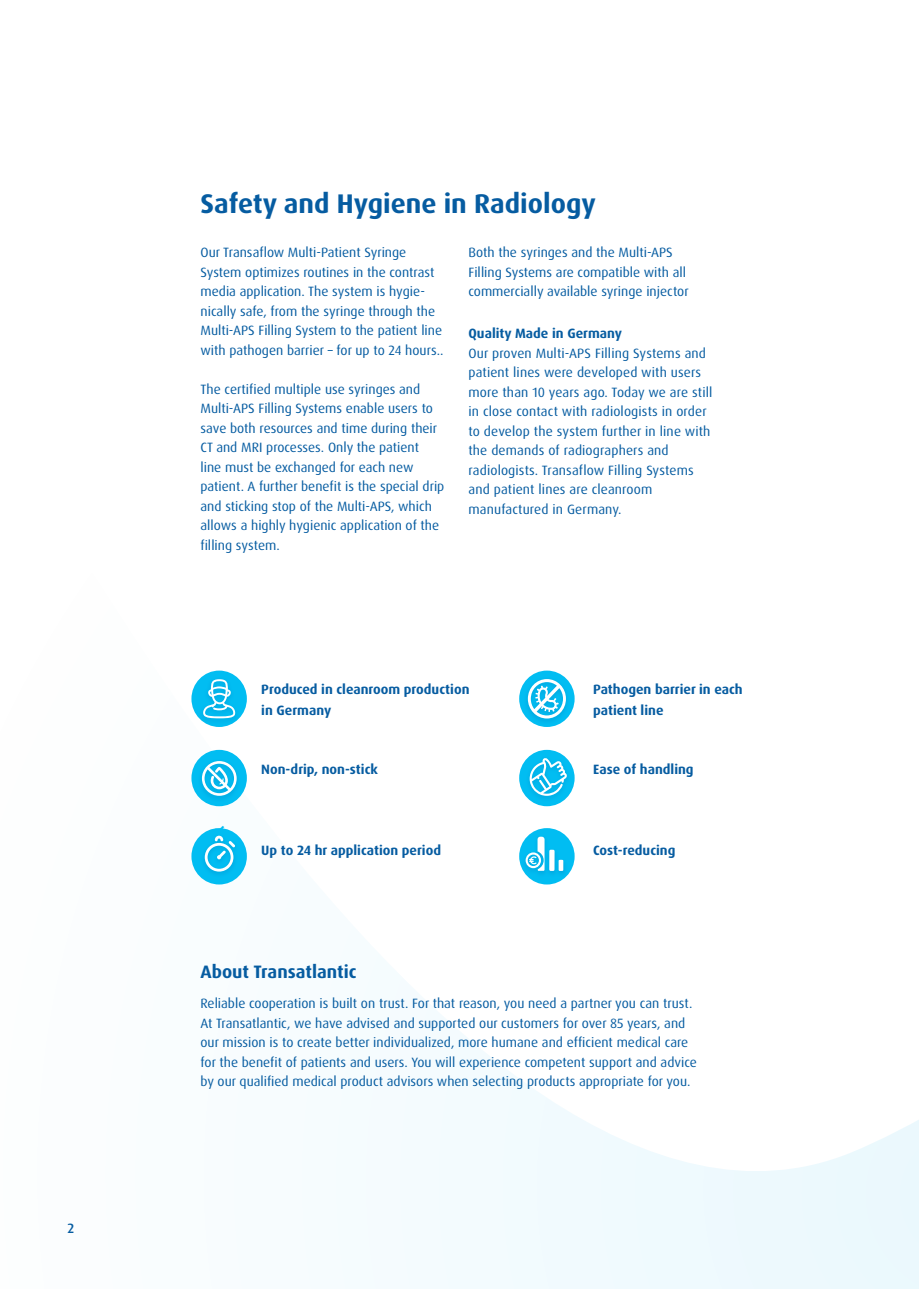
<style>
.page{position:relative;width:919px;height:1289px;background:#fff}
.page>*{position:absolute;margin:0;border:0;box-sizing:border-box;transform-origin:0 0}
.t1{font:700 27px "Dax Pro";color:#065ca1}
.t2{font:700 18px "Dax Pro";color:#065ca1}
.t3{font:13.5px/19.5px "Dax Pro";color:#065ca1}
.t4{font:700 13.5px/21px "Dax Pro";color:#065ca1}
.t5{font:700 13.5px "Inter";color:#01bdf2}
.t6{font:500 13.5px "Dax Pro";color:#065ca1}
</style>
<div class="page">
<svg style="left:192px;top:671px;width:726px;height:617px"></svg>
<div style="left:191px;top:749px;width:56px;height:57px;background:#01bdf2;border-radius:50%"></div>
<div style="left:191px;top:828px;width:56px;height:56px;background:#01bdf2;border-radius:50%"></div>
<div style="left:191px;top:670px;width:56px;height:57px;background:#01bdf2;border-radius:50%"></div>
<div style="left:519px;top:670px;width:55px;height:57px;background:#01bdf2;border-radius:50%"></div>
<div style="left:519px;top:749px;width:55px;height:57px;background:#01bdf2;border-radius:50%"></div>
<div style="left:519px;top:828px;width:55px;height:56px;background:#01bdf2;border-radius:50%"></div>
<div style="left:198px;top:676px;width:41px;height:49px;background:#065ca1;opacity:.25"></div>
<svg style="left:203px;top:679px;width:32px;height:39px"></svg>
<div style="left:521px;top:834px;width:47px;height:43px;background:#065ca1;opacity:.25"></div>
<svg style="left:525px;top:836px;width:19px;height:34px"></svg>
<div style="left:549px;top:849px;width:5px;height:22px;background:#fff;border-radius:2px"></div>
<svg style="left:558px;top:859px;width:5px;height:12px"></svg>
<div style="left:523px;top:676px;width:47px;height:49px;background:#065ca1;opacity:.25"></div>
<svg style="left:528px;top:679px;width:38px;height:39px"></svg>
<div style="left:525px;top:756px;width:46px;height:46px;background:#065ca1;opacity:.25"></div>
<svg style="left:529px;top:757px;width:38px;height:38px"></svg>
<div style="left:197px;top:758px;width:44px;height:44px;background:#065ca1;opacity:.25"></div>
<svg style="left:202px;top:761px;width:35px;height:34px"></svg>
<div style="left:200px;top:833px;width:39px;height:45px;background:#01bcf1"></div>
<svg style="left:205px;top:835px;width:30px;height:36px"></svg>
<p class="t6" style="left:67px;top:1219px;width:8px">2</p>
<h1 class="t1" style="left:200px;top:186px;width:397px">Safety and Hygiene in Radiology</h1>
<p class="t3" style="left:200px;top:243px;width:244px">Our Transaflow Multi-Patient Syringe System optimizes routines in the contrast media application. The system is hygie&shy;nically safe, from the syringe through the Multi-APS Filling System to the patient line with pathogen barrier – for up to 24 hours..</p>
<p class="t3" style="left:200px;top:379px;width:245px">The certified multiple use syringes and Multi-APS Filling Systems enable users to save both resources and time during their CT and MRI processes. Only the patient<br>line must be exchanged for each new patient. A further benefit is the special drip and sticking stop of the Multi-APS, which allows a highly hygienic application of the filling system.</p>
<p class="t3" style="left:468px;top:243px;width:222px">Both the syringes and the Multi-APS<br>Filling Systems are compatible with all commercially available syringe injector</p>
<p class="t4" style="left:468px;top:323px;width:155px">Quality Made in Germany</p>
<p class="t3" style="left:468px;top:343px;width:245px">Our proven Multi-APS Filling Systems and patient lines were developed with users more than 10 years ago. Today we are still in close contact with radiologists in order to develop the system further in line with the demands of radiographers and radiologists. Transaflow Filling Systems and patient lines are cleanroom manufactured in Germany.</p>
<p class="t5" style="left:213px;top:819px;width:13px">✓</p>
<p class="t4" style="left:261px;top:679px;width:210px">Produced in cleanroom production in Germany</p>
<p class="t4" style="left:261px;top:759px;width:118px">Non-drip, non-stick</p>
<p class="t4" style="left:261px;top:839px;width:181px">Up to 24 hr application period</p>
<p class="t4" style="left:593px;top:679px;width:151px">Pathogen barrier in each patient line</p>
<p class="t4" style="left:593px;top:759px;width:102px">Ease of handling</p>
<p class="t4" style="left:593px;top:839px;width:84px">Cost-reducing</p>
<h2 class="t2" style="left:200px;top:960px;width:157px">About Transatlantic</h2>
<p class="t3" style="left:200px;top:993px;width:498px">Reliable cooperation is built on trust. For that reason, you need a partner you can trust.<br>At Transatlantic, we have advised and supported our customers for over 85 years, and our mission is to create better individualized, more humane and efficient medical care for the benefit of patients and users. You will experience competent support and advice by our qualified medical product advisors when selecting products appropriate for you.</p>
</div>
